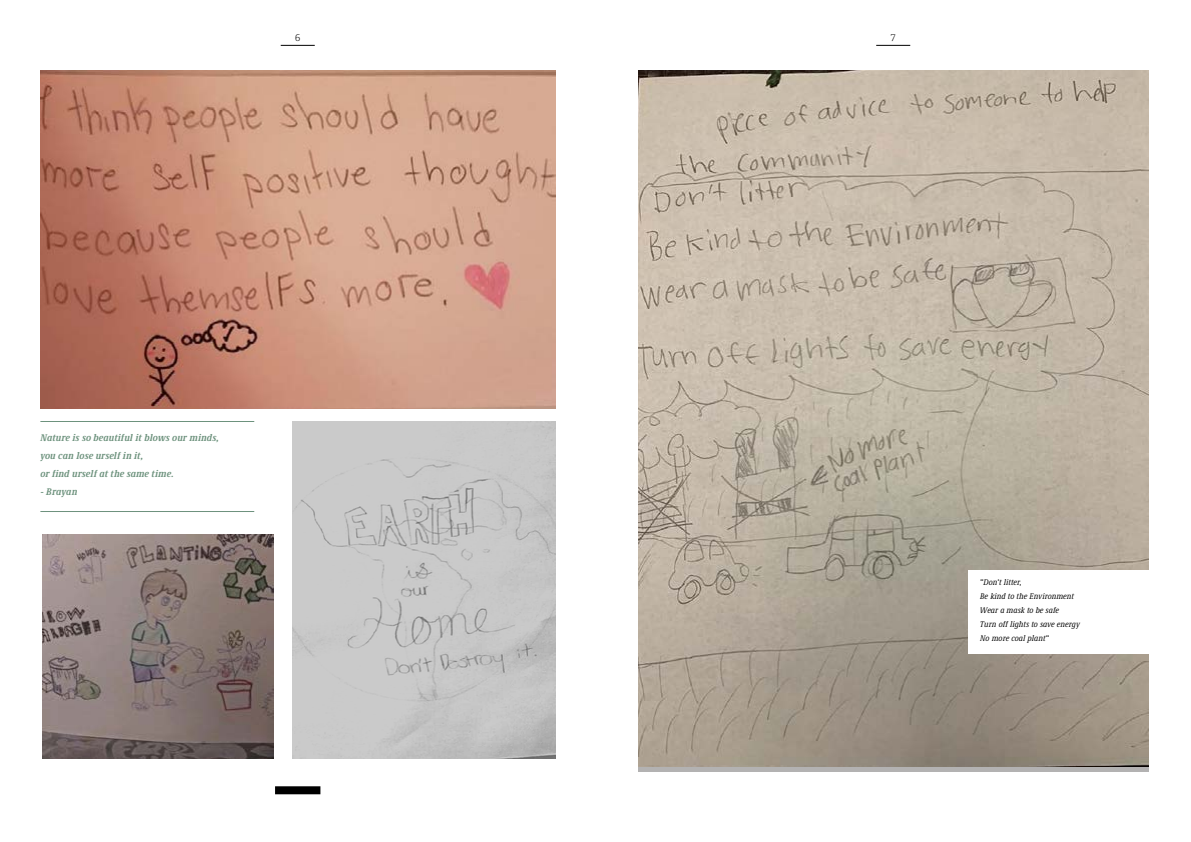
<style>
.page{position:relative;width:1191px;height:842px;background:#fff}
.page>*{position:absolute;margin:0;border:0;box-sizing:border-box;transform-origin:0 0}
.t1{font:italic 700 condensed 10px/18px "Demos Next Pro";color:#6d927d}
.t2{font:300 10px "Demos Next Pro";color:#000}
.t3{font:italic condensed 8.5px/14px "Demos Next Pro";color:#000}
</style>
<div class="page">
<img style="left:638px;top:71px;width:510px;height:696px">
<img style="left:40px;top:71px;width:515px;height:337px">
<img style="left:43px;top:534px;width:230px;height:224px">
<img style="left:292px;top:421px;width:263px;height:337px">
<hr style="left:876px;top:45px;width:34px;height:1px;background:#000">
<hr style="left:281px;top:45px;width:34px;height:1px;background:#000">
<div style="left:968px;top:570px;width:223px;height:83px;background:#fff"></div>
<div style="left:275px;top:786px;width:45px;height:8px;background:#000"></div>
<hr style="left:40px;top:511px;width:214px;height:1px;background:#6d927d">
<hr style="left:40px;top:421px;width:214px;height:1px;background:#6d927d">
<p class="t2" style="left:295px;top:32px;width:7px">6</p>
<p class="t2" style="left:891px;top:32px;width:6px">7</p>
<p class="t1" style="left:40px;top:428px;width:180px">Nature is so beautiful it blows our minds, you can lose urself in it,<br>or find urself at the same time.</p>
<p class="t1" style="left:40px;top:482px;width:39px">- Brayan</p>
<p class="t3" style="left:980px;top:574px;width:101px">“Don‘t litter,<br>Be kind to the Environment<br>Wear a mask to be safe<br>Turn off lights to save energy<br>No more coal plant“</p>
</div>
